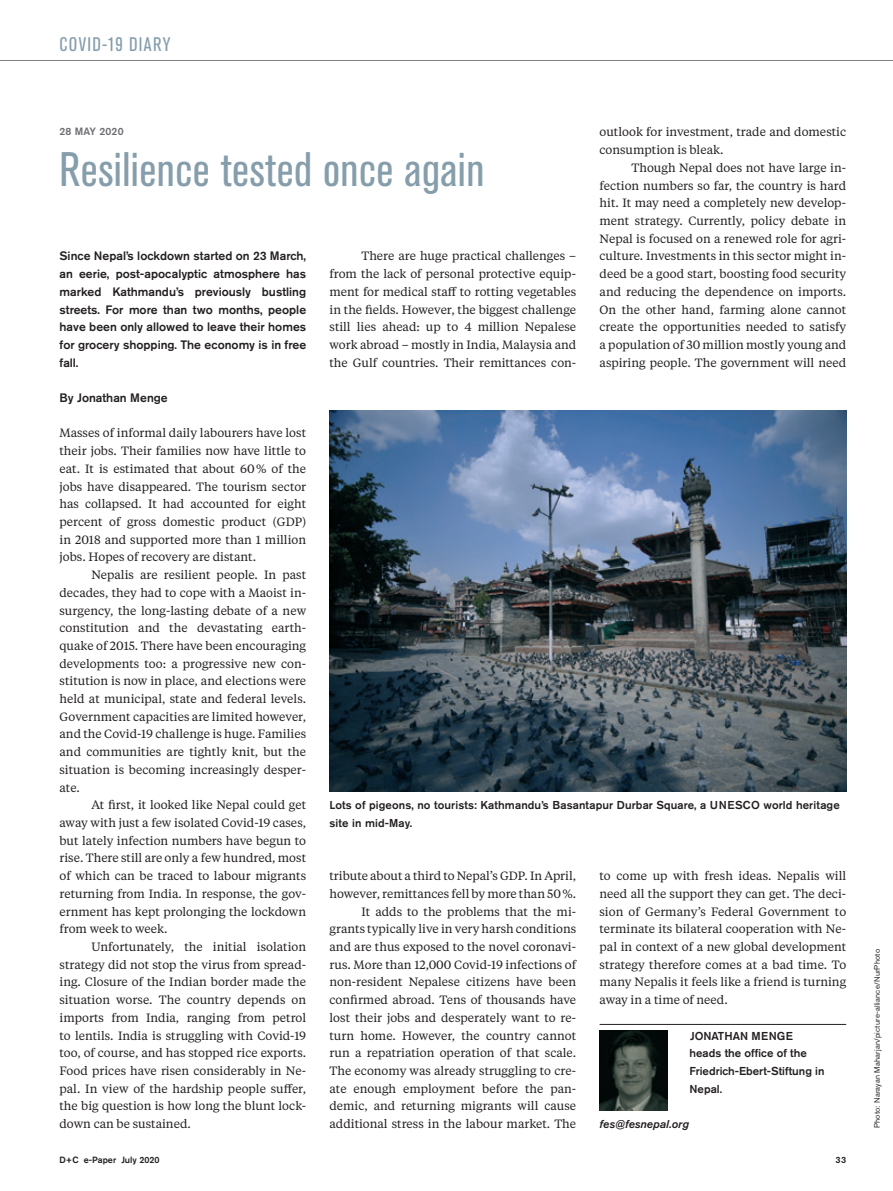
<style>
.page{position:relative;width:893px;height:1191px;background:#fff}
.page>*{position:absolute;margin:0;border:0;box-sizing:border-box;transform-origin:0 0}
.t1{font:condensed 48px "Akzidenz Grotesk BE";letter-spacing:.01em;color:#869eac}
.t2{font:condensed 19.5px "Akzidenz Grotesk BE";letter-spacing:.065em;color:#869eac}
.t3{font:500 12.15px/17.7px "Akzidenz Grotesk BE";color:#231f20;text-align:justify}
.t4{font:12px/17.7px "Tiempos Text";color:#231f20;text-align:justify}
.t5{font:500 11.4px/17.7px "Akzidenz Grotesk BE";letter-spacing:.01em;color:#231f20}
.t6{font:italic 500 11.4px "Akzidenz Grotesk BE";color:#231f20}
.t7{font:500 10.5px "Akzidenz Grotesk BE";letter-spacing:.015em;color:#6c6d70}
.t8{font:500 9px "Akzidenz Grotesk BE";color:#231f20}
.t9{font:7.8px "Akzidenz Grotesk BE";letter-spacing:.02em;color:#231f20}
</style>
<div class="page">
<hr style="left:0;top:60px;width:893px;height:1px;background:#808285">
<hr style="left:600px;top:1024px;width:246px;height:1px;background:#231f20">
<img style="left:600px;top:1030px;width:67px;height:80px">
<img style="left:330px;top:411px;width:516px;height:380px">
<h2 class="t2" style="left:60px;top:33px;width:113px">COVID-19 DIARY</h2>
<p class="t4" style="left:600px;top:123px;width:248px">outlook for investment, trade and domestic consumption is bleak.</p>
<p class="t4" style="left:600px;top:158px;width:248px;text-indent:32px">Though Nepal does not have large in&shy;fection numbers so far, the country is hard hit. It may need a completely new develop&shy;ment strategy. Currently, policy debate in Nepal is focused on a renewed role for agri&shy;culture. Investments in this sector might in&shy;deed be a good start, boosting food security and reducing the dependence on imports.<br>On the other hand, farming alone cannot create the opportunities needed to satisfy a population of 30 million mostly young and aspiring people. The government will need</p>
<p class="t7" style="left:60px;top:125px;width:66px">28 MAY 2020</p>
<h1 class="t1" style="left:60px;top:142px;width:426px">Resilience tested once again</h1>
<p class="t4" style="left:330px;top:247px;width:248px;text-indent:32px">There are huge practical challenges – from the lack of personal protective equip&shy;ment for medical staff to rotting vegetables in the fields. However, the biggest challenge still lies ahead: up to 4 million Nepalese work abroad – mostly in India, Malaysia and the Gulf countries. Their remittances con-</p>
<p class="t3" style="left:60px;top:247px;width:248px">Since Nepal’s lockdown started on 23 March, an eerie, post-apocalyptic atmosphere has marked Kathmandu’s previously bustling streets. For more than two months, people have been only allowed to leave their homes for grocery shopping. The economy is in free fall.</p>
<p class="t3" style="left:60px;top:389px;width:110px">By Jonathan Menge</p>
<p class="t4" style="left:60px;top:424px;width:248px">Masses of informal daily labourers have lost their jobs. Their families now have little to eat. It is estimated that about 60% of the jobs have disappeared. The tourism sector has collapsed. It had accounted for eight percent of gross domestic product (GDP) in 2018 and supported more than 1 million jobs. Hopes of recovery are distant.</p>
<p class="t4" style="left:60px;top:565px;width:248px;text-indent:32px">Nepalis are resilient people. In past decades, they had to cope with a Maoist in&shy;surgency, the long-lasting debate of a new constitution and the devastating earth&shy;quake of 2015. There have been encouraging developments too: a progressive new con&shy;stitution is now in place, and elections were held at municipal, state and federal levels.<br>Government capacities are limited however, and the Covid-19 challenge is huge. Families and communities are tightly knit, but the situation is becoming increasingly desper&shy;ate.</p>
<p class="t4" style="left:60px;top:795px;width:248px;text-indent:32px">At first, it looked like Nepal could get away with just a few isolated Covid-19 cases, but lately infection numbers have begun to rise. There still are only a few hundred, most of which can be traced to labour migrants returning from India. In response, the gov&shy;ernment has kept prolonging the lockdown from week to week.</p>
<p class="t4" style="left:60px;top:937px;width:248px;text-indent:32px">Unfortunately, the initial isolation strategy did not stop the virus from spread&shy;ing. Closure of the Indian border made the situation worse. The country depends on imports from India, ranging from petrol to lentils. India is struggling with Covid-19 too, of course, and has stopped rice exports.<br>Food prices have risen considerably in Ne&shy;pal. In view of the hardship people suffer, the big question is how long the blunt lock&shy;down can be sustained.</p>
<p class="t5" style="left:330px;top:796px;width:512px">Lots of pigeons, no tourists: Kathmandu’s Basantapur Durbar Square, a UNESCO world heritage site in mid-May.</p>
<p class="t4" style="left:600px;top:866px;width:248px">to come up with fresh ideas. Nepalis will need all the support they can get. The deci&shy;sion of Germany’s Federal Government to terminate its bilateral cooperation with Ne&shy;pal in context of a new global development strategy therefore comes at a bad time. To many Nepalis it feels like a friend is turning away in a time of need.</p>
<p class="t5" style="left:690px;top:1026px;width:136px">JONATHAN MENGE heads the office of the<br>Friedrich-Ebert-Stiftung in<br>Nepal.</p>
<p class="t6" style="left:600px;top:1117px;width:91px">fes@fesnepal.org</p>
<p class="t4" style="left:330px;top:866px;width:248px;text-align:right">tribute about a third to Nepal’s GDP. In April, however, remittances fell by more than 50%.<br>It adds to the problems that the mi&shy;grants typically live in very harsh conditions and are thus exposed to the novel coronavi&shy;rus. More than 12,000 Covid-19 infections of non-resident Nepalese citizens have been confirmed abroad. Tens of thousands have lost their jobs and desperately want to re&shy;turn home. However, the country cannot run a repatriation operation of that scale.<br>The economy was already struggling to cre&shy;ate enough employment before the pan&shy;demic, and returning migrants will cause additional stress in the labour market. The</p>
<p class="t8" style="left:60px;top:1154px;width:102px">D+C e-Paper July 2020</p>
<p class="t8" style="left:835px;top:1154px;width:12px">33</p>
<p class="t9" style="left:872px;top:1128px;width:180px;rotate:-90deg">Photo: Narayan Maharjan/picture-alliance/NurPhoto</p>
</div>
